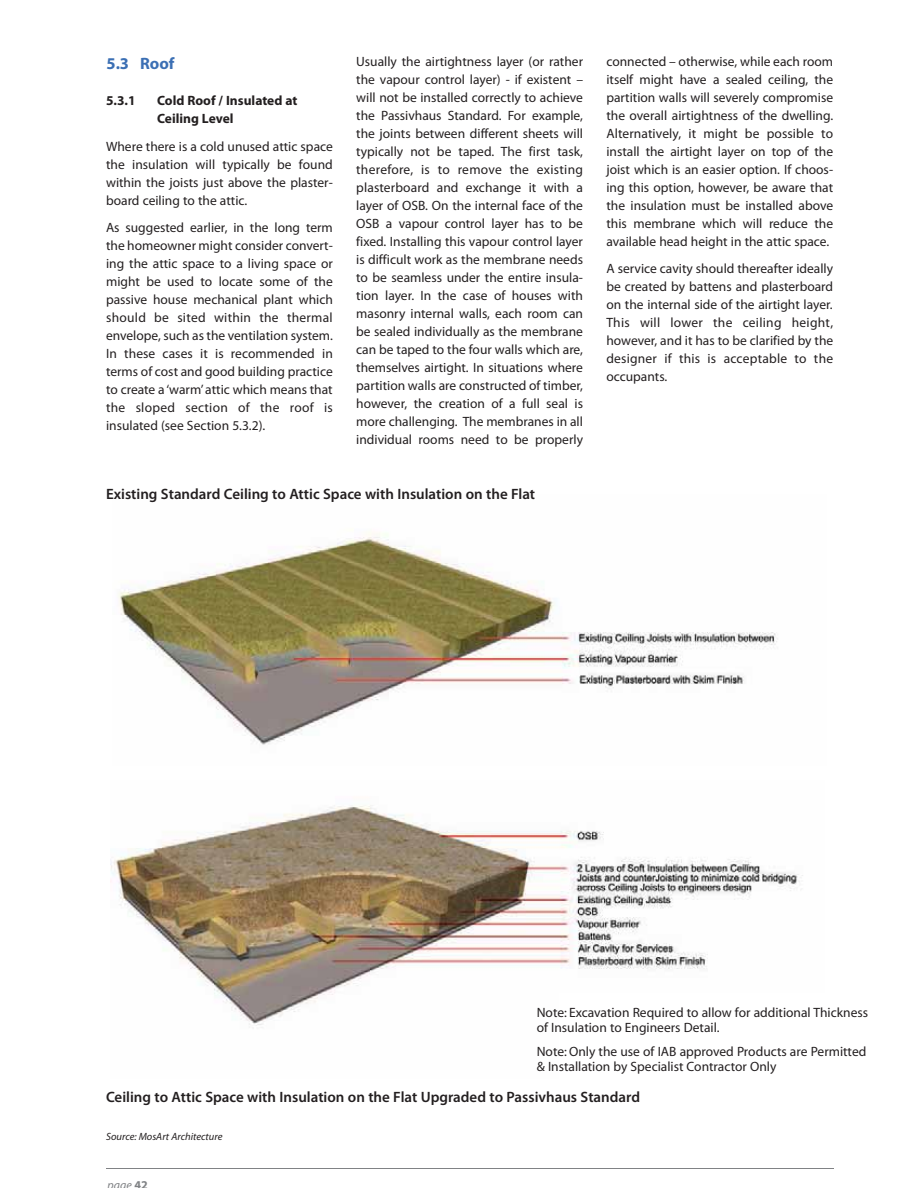
<style>
.page{position:relative;width:918px;height:1188px;background:#fff}
.page>*{position:absolute;margin:0;border:0;box-sizing:border-box;transform-origin:0 0}
.t1{font:700 16.5px "Myriad Pro";color:#3b6fb4}
.t2{font:600 15px "Myriad Pro";color:#231f20}
.t3{font:13.5px/18px "Myriad Pro";color:#231f20;text-align:justify}
.t4{font:13.5px/15px "Myriad";color:#231f20}
.t5{font:700 13.5px/18px "Myriad Pro";color:#231f20}
.t6{font:italic 12px "Myriad Pro";color:#808285}
.t7{font:italic 10.5px "Myriad Pro";color:#231f20}
.s1{font-weight:700;font-style:normal}
</style>
<div class="page">
<hr style="left:106px;top:1168px;width:727px;height:1px;background:#808285">
<img style="left:111px;top:805px;width:692px;height:221px">
<img style="left:118px;top:532px;width:660px;height:213px">
<div style="left:560px;top:993px;width:273px;height:90px;background:#fff"></div>
<p class="t1" style="left:107px;top:57px;width:70px">5.3 Roof</p>
<p class="t5" style="left:106px;top:93px;width:31px">5.3.1</p>
<p class="t5" style="left:157px;top:93px;width:142px">Cold Roof / Insulated at<br>Ceiling Level</p>
<p class="t3" style="left:106px;top:138px;width:228px">Where there is a cold unused attic space the insulation will typically be found within the joists just above the plaster&shy;board ceiling to the attic.</p>
<p class="t3" style="left:106px;top:219px;width:228px">As suggested earlier, in the long term the homeowner might consider convert&shy;ing the attic space to a living space or might be used to locate some of the passive house mechanical plant which should be sited within the thermal envelope, such as the ventilation system.<br>In these cases it is recommended in terms of cost and good building practice to create a ‘warm’ attic which means that the sloped section of the roof is insulated (see Section 5.3.2).</p>
<p class="t3" style="left:356px;top:54px;width:228px">Usually the airtightness layer (or rather the vapour control layer) - if existent – will not be installed correctly to achieve the Passivhaus Standard. For example, the joints between different sheets will typically not be taped. The first task, therefore, is to remove the existing plasterboard and exchange it with a layer of OSB. On the internal face of the OSB a vapour control layer has to be fixed. Installing this vapour control layer is difficult work as the membrane needs to be seamless under the entire insula&shy;tion layer. In the case of houses with masonry internal walls, each room can be sealed individually as the membrane can be taped to the four walls which are, themselves airtight. In situations where partition walls are constructed of timber, however, the creation of a full seal is more challenging. The membranes in all individual rooms need to be properly</p>
<p class="t3" style="left:606px;top:53px;width:228px">connected – otherwise, while each room itself might have a sealed ceiling, the partition walls will severely compromise the overall airtightness of the dwelling.<br>Alternatively, it might be possible to install the airtight layer on top of the joist which is an easier option. If choos&shy;ing this option, however, be aware that the insulation must be installed above this membrane which will reduce the available head height in the attic space.</p>
<p class="t3" style="left:606px;top:261px;width:228px">A service cavity should thereafter ideally be created by battens and plasterboard on the internal side of the airtight layer.<br>This will lower the ceiling height, however, and it has to be clarified by the designer if this is acceptable to the occupants.</p>
<p class="t2" style="left:106px;top:488px;width:431px">Existing Standard Ceiling to Attic Space with Insulation on the Flat</p>
<p class="t4" style="left:537px;top:1006px;width:333px">Note: Excavation Required to allow for additional Thickness of Insulation to Engineers Detail.</p>
<p class="t4" style="left:537px;top:1045px;width:331px">Note: Only the use of IAB approved Products are Permitted &amp; Installation by Specialist Contractor Only</p>
<p class="t2" style="left:106px;top:1092px;width:535px">Ceiling to Attic Space with Insulation on the Flat Upgraded to Passivhaus Standard</p>
<p class="t7" style="left:106px;top:1132px;width:118px">Source: MosArt Architecture</p>
<p class="t6" style="left:108px;top:1181px;width:42px">page <span class="s1">42</span></p>
</div>
